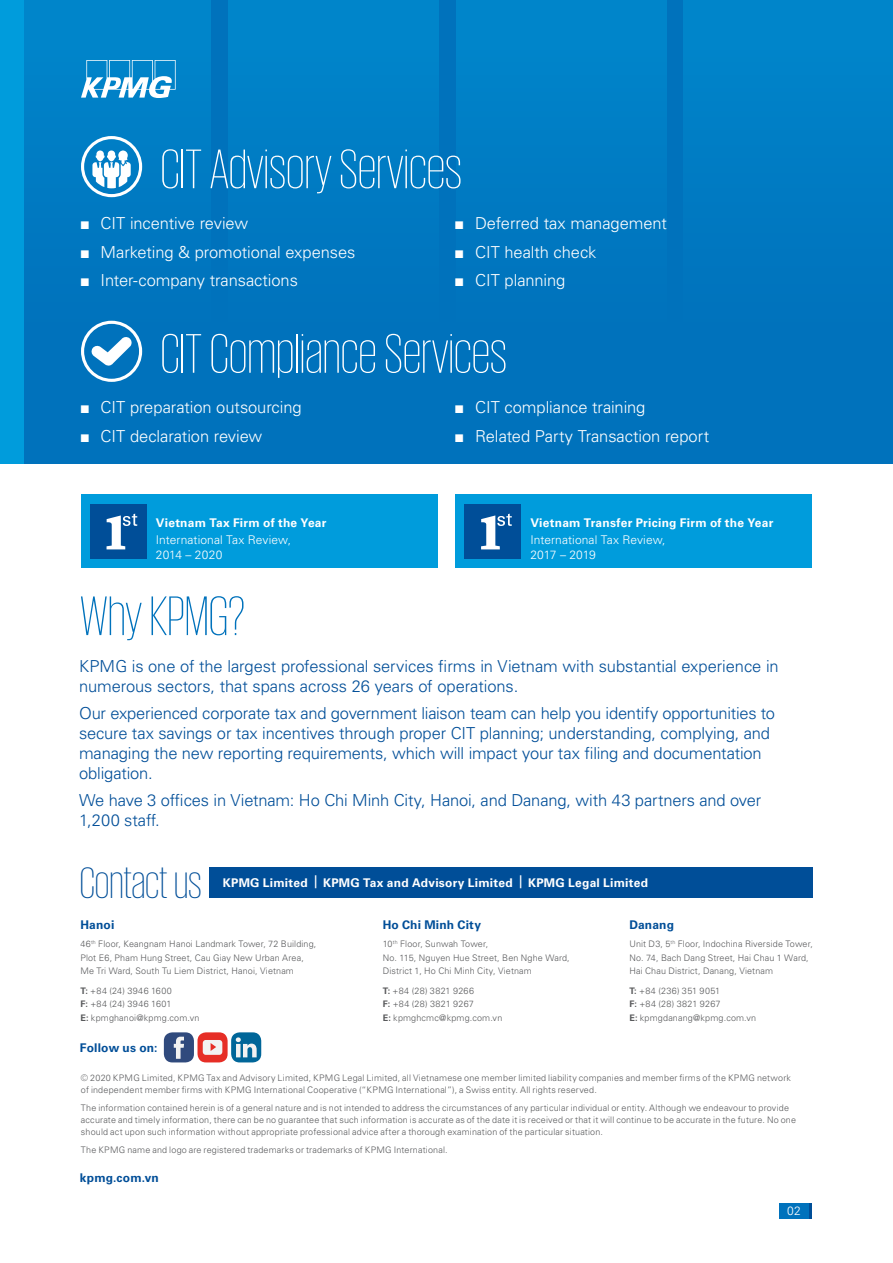
<style>
.page{position:relative;width:893px;height:1263px;background:#fff}
.page>*{position:absolute;margin:0;border:0;box-sizing:border-box;transform-origin:0 0}
.t1{font:200 57px "VNIKPMG";color:#fff}
.t2{font:200 57px "VNIKPMG";color:#0072bc}
.t3{font:200 45px "VNIKPMG";color:#004e98}
.t4{font:300 16.5px/19.8px "VNI Univers 45";letter-spacing:-.01em;color:#004e98}
.t5{font:300 16.5px "VNI Univers 45";letter-spacing:-.005em;color:#fff}
.t6{font:700 12px "VNI Univers 65";letter-spacing:.02em;color:#fff}
.t7{font:300 12px/14.4px "VNI Univers 45";letter-spacing:.01em;color:#fff}
.t8{font:700 12px "VNI Univers 65";letter-spacing:.015em;color:#004e98}
.t9{font:300 9px/13.5px "VNI Univers 45";letter-spacing:.02em;color:#58595b}
.s1{font-family:"Arial Narrow";font-weight:400}
.s2{font-size:12.9px}
.s3{font-family:"VNI Univers 65";font-weight:700}
</style>
<div class="page">
<div style="left:0;top:0;width:893px;height:464px;background:#0072bc"></div>
<div style="left:0;top:0;width:211px;height:464px;background:linear-gradient(to bottom,#0085ca,#006eb9)"></div>
<div style="left:228px;top:0;width:210px;height:464px;background:linear-gradient(to right,#0079c1,#0079c1)"></div>
<div style="left:456px;top:0;width:210px;height:464px;background:linear-gradient(to right,#0079c1,#0079c1)"></div>
<div style="left:684px;top:0;width:209px;height:464px;background:linear-gradient(to right,#0079c1,#0079c1)"></div>
<div style="left:0;top:0;width:23px;height:464px;background:#009cdc"></div>
<div style="left:81px;top:494px;width:356px;height:74px;background:#009cdc"></div>
<div style="left:90px;top:504px;width:56px;height:54px;background:#004e98"></div>
<svg style="left:107px;top:514px;width:30px;height:35px"></svg>
<div style="left:456px;top:494px;width:356px;height:74px;background:#009cdc"></div>
<div style="left:465px;top:504px;width:56px;height:54px;background:#004e98"></div>
<svg style="left:481px;top:514px;width:31px;height:35px"></svg>
<div style="left:782px;top:1203px;width:30px;height:15px;background:#004e98"></div>
<div style="left:779px;top:1203px;width:30px;height:15px;background:#0072bc"></div>
<svg style="left:81px;top:136px;width:61px;height:61px"></svg>
<svg style="left:81px;top:60px;width:95px;height:38px"></svg>
<svg style="left:81px;top:321px;width:61px;height:61px"></svg>
<div style="left:164px;top:1032px;width:30px;height:30px;background:#304a7d;border-radius:9px"></div>
<svg style="left:174px;top:1037px;width:10px;height:22px"></svg>
<div style="left:231px;top:1032px;width:30px;height:30px;background:#069;border-radius:9px"></div>
<svg style="left:236px;top:1037px;width:21px;height:20px"></svg>
<div style="left:197px;top:1032px;width:31px;height:30px;background:#e62e26;border-radius:9px"></div>
<svg style="left:203px;top:1040px;width:19px;height:15px"></svg>
<div style="left:209px;top:867px;width:603px;height:31px;background:#004e98"></div>
<h1 class="t1" style="left:160px;top:138px;width:303px">CIT Advisory Services</h1>
<h3 class="t5" style="left:81px;top:211px;width:169px"><span class="s1">■</span> CIT incentive review</h3>
<h3 class="t5" style="left:81px;top:240px;width:276px"><span class="s1">■</span> Marketing &amp; promotional expenses</h3>
<h3 class="t5" style="left:81px;top:269px;width:218px"><span class="s1">■</span> Inter-company transactions</h3>
<h3 class="t5" style="left:455px;top:211px;width:213px"><span class="s1">■</span> Deferred tax management</h3>
<h3 class="t5" style="left:455px;top:240px;width:143px"><span class="s1">■</span> CIT health check</h3>
<h3 class="t5" style="left:455px;top:269px;width:111px"><span class="s1">■</span> CIT planning</h3>
<h1 class="t1" style="left:160px;top:322px;width:348px">CIT Compliance Services</h1>
<h3 class="t5" style="left:81px;top:396px;width:222px"><span class="s1">■</span> CIT preparation outsourcing</h3>
<h3 class="t5" style="left:81px;top:425px;width:183px"><span class="s1">■</span> CIT declaration review</h3>
<h3 class="t6" style="left:156px;top:514px;width:172px">Vietnam Tax Firm of the Year</h3>
<h3 class="t7" style="left:156px;top:532px;width:137px">International Tax Review,<br>2014 – 2020</h3>
<h1 class="t2" style="left:80px;top:584px;width:167px">Why KPMG?</h1>
<h3 class="t5" style="left:455px;top:396px;width:191px"><span class="s1">■</span> CIT compliance training</h3>
<h3 class="t5" style="left:455px;top:425px;width:255px"><span class="s1">■</span> Related Party Transaction report</h3>
<h3 class="t6" style="left:530px;top:514px;width:244px">Vietnam Transfer Pricing Firm of the Year</h3>
<h3 class="t7" style="left:530px;top:532px;width:137px">International Tax Review,<br>2017 – 2019</h3>
<h3 class="t4" style="left:79px;top:655px;width:701px">KPMG is one of the largest professional services firms in Vietnam with substantial experience in numerous sectors, that spans across 26 years of operations.</h3>
<p class="t4" style="left:79px;top:703px;width:697px">Our experienced corporate tax and government liaison team can help you identify opportunities to secure tax savings or tax incentives through proper CIT planning; understanding, complying, and managing the new reporting requirements, which will impact your tax filing and documentation obligation.</p>
<h3 class="t4" style="left:79px;top:789px;width:684px">We have 3 offices in Vietnam: Ho Chi Minh City, Hanoi, and Danang, with 43 partners and over<br>1,200 staff.</h3>
<h2 class="t3" style="left:80px;top:858px;width:124px">Contact us</h2>
<h3 class="t6" style="left:223px;top:874px;width:427px">KPMG Limited <span class="s2">|</span> KPMG Tax and Advisory Limited <span class="s2">|</span> KPMG Legal Limited</h3>
<h3 class="t8" style="left:80px;top:916px;width:35px">Hanoi</h3>
<p class="t9" style="left:80px;top:936px;width:238px">46<sup>th</sup> Floor, Keangnam Hanoi Landmark Tower, 72 Building,<br>Plot E6, Pham Hung Street, Cau Giay New Urban Area,<br>Me Tri Ward, South Tu Liem District, Hanoi, Vietnam</p>
<p class="t9" style="left:80px;top:983px;width:121px"><span class="s3">T:</span> +84 (24) 3946 1600<br><span class="s3">F:</span> +84 (24) 3946 1601<br><span class="s3">E:</span> kpmghanoi@kpmg.com.vn</p>
<h3 class="t8" style="left:80px;top:1039px;width:79px">Follow us on:</h3>
<h3 class="t8" style="left:383px;top:916px;width:100px">Ho Chi Minh City</h3>
<p class="t9" style="left:383px;top:936px;width:189px">10<sup>th</sup> Floor, Sunwah Tower,<br>No. 115, Nguyen Hue Street, Ben Nghe Ward,<br>District 1, Ho Chi Minh City, Vietnam</p>
<p class="t9" style="left:383px;top:983px;width:121px"><span class="s3">T:</span> +84 (28) 3821 9266<br><span class="s3">F:</span> +84 (28) 3821 9267<br><span class="s3">E:</span> kpmghcmc@kpmg.com.vn</p>
<h3 class="t8" style="left:629px;top:916px;width:46px">Danang</h3>
<p class="t9" style="left:629px;top:936px;width:185px">Unit D3, 5<sup>th</sup> Floor, Indochina Riverside Tower,<br>No. 74, Bach Dang Street, Hai Chau 1 Ward,<br>Hai Chau District, Danang, Vietnam</p>
<p class="t9" style="left:629px;top:983px;width:128px"><span class="s3">T:</span> +84 (236) 351 9051<br><span class="s3">F:</span> +84 (28) 3821 9267<br><span class="s3">E:</span> kpmgdanang@kpmg.com.vn</p>
<p class="t9" style="left:81px;top:1071px;width:712px;line-height:12px">© 2020 KPMG Limited, KPMG Tax and Advisory Limited, KPMG Legal Limited, all Vietnamese one member limited liability companies and member firms of the KPMG network of independent member firms with KPMG International Cooperative (“KPMG International”), a Swiss entity. All rights reserved.</p>
<p class="t9" style="left:81px;top:1101px;width:717px;line-height:12px">The information contained herein is of a general nature and is not intended to address the circumstances of any particular individual or entity. Although we endeavour to provide accurate and timely information, there can be no guarantee that such information is accurate as of the date it is received or that it will continue to be accurate in the future. No one should act upon such information without appropriate professional advice after a thorough examination of the particular situation.</p>
<p class="t9" style="left:81px;top:1142px;width:368px">The KPMG name and logo are registered trademarks or trademarks of KPMG International.</p>
<h3 class="t8" style="left:80px;top:1169px;width:80px">kpmg.com.vn</h3>
<h3 class="t7" style="left:787px;top:1203px;width:15px">02</h3>
</div>
